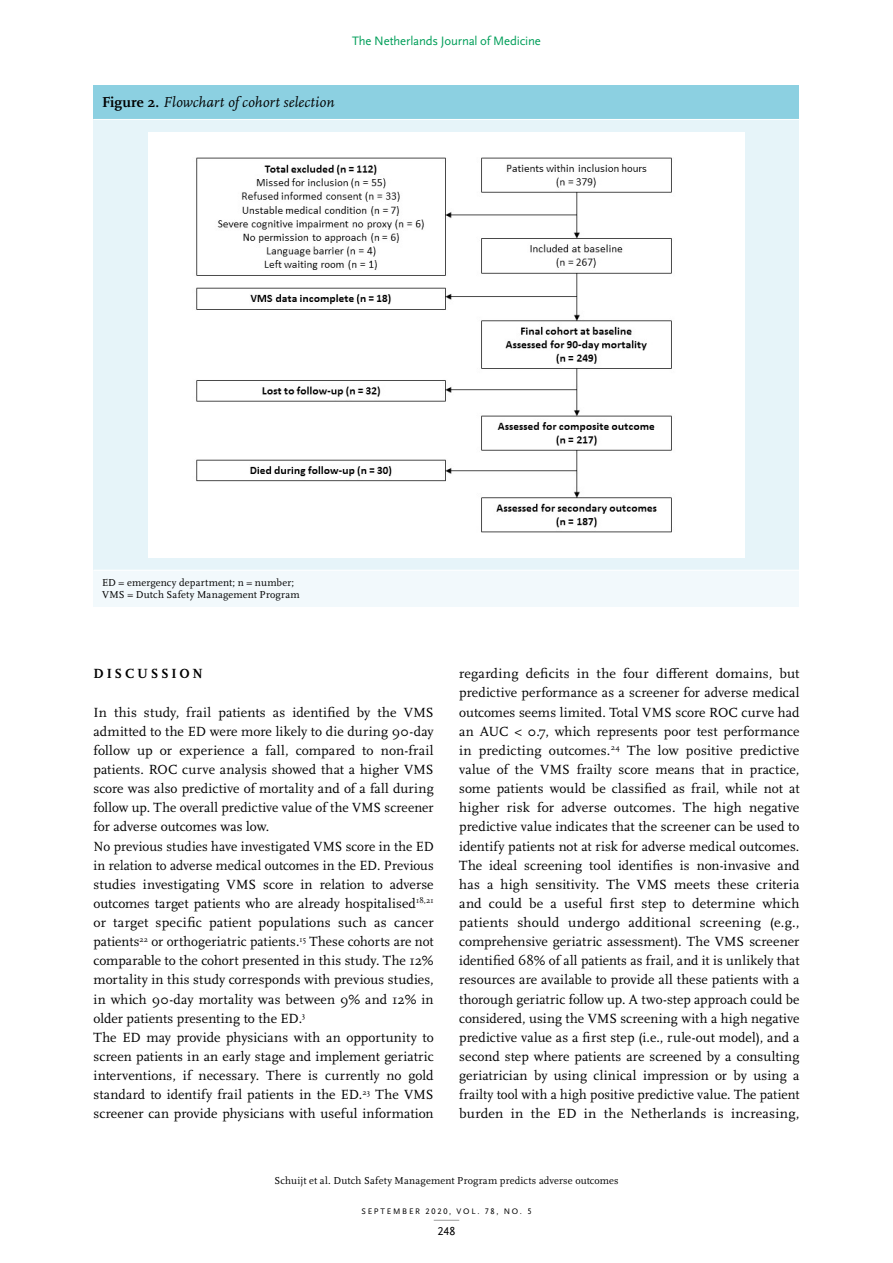
<style>
.page{position:relative;width:893px;height:1263px;background:#fff}
.page>*{position:absolute;margin:0;border:0;box-sizing:border-box;transform-origin:0 0}
.tabel-caption{font:italic 15px "Scala Pro";letter-spacing:.015em;color:#000}
.brood_grep{font:13.8px/19.2px "Scala Pro";letter-spacing:.01em;color:#000;text-align:justify}
.tussenkop_1{font:700 13.8px "Scala Pro";letter-spacing:.195em;color:#000}
.t1{font:12.75px "Scala Sans Pro";letter-spacing:-.01em;color:#009e59}
.t2{font:12px "Scala Sans Pro";color:#000}
.tabel_figuur-noot{font:10.5px/12px "Scala Pro";letter-spacing:.015em;color:#000}
.runningtitle{font:10.5px "Scala Pro";letter-spacing:.01em;color:#000}
.t3{font:8.4px "Scala Sans Pro";letter-spacing:.21em;color:#000}
.s1{font-weight:700;font-style:normal}
</style>
<div class="page">
<svg style="left:434px;top:1220px;width:25px;height:1px"></svg>
<div style="left:94px;top:85px;width:705px;height:34px;background:#8cd0e1"></div>
<div style="left:94px;top:119px;width:705px;height:451px;background:#e6f4f9"></div>
<div style="left:94px;top:570px;width:705px;height:37px;background:#f2f9fc"></div>
<hr style="left:94px;top:119px;width:705px;height:1px;background:#fff">
<hr style="left:94px;top:570px;width:705px;height:1px;background:#fff">
<img style="left:149px;top:132px;width:595px;height:425px">
<p class="t1" style="left:352px;top:34px;width:190px">The Netherlands Journal of Medicine</p>
<p class="tabel-caption" style="left:102px;top:93px;width:234px"><span class="s1">Figure 2.</span> Flowchart of cohort selection</p>
<p class="tabel_figuur-noot" style="left:102px;top:577px;width:199px">ED = emergency department; n = number;<br>VMS = Dutch Safety Management Program</p>
<p class="tussenkop_1" style="left:94px;top:666px;width:111px">DISCUSSION</p>
<p class="brood_grep" style="left:94px;top:703px;width:342px">In this study, frail patients as identified by the VMS admitted to the ED were more likely to die during 90-day follow up or experience a fall, compared to non-frail patients. ROC curve analysis showed that a higher VMS score was also predictive of mortality and of a fall during follow up. The overall predictive value of the VMS screener for adverse outcomes was low.</p>
<p class="brood_grep" style="left:94px;top:836px;width:342px">No previous studies have investigated VMS score in the ED in relation to adverse medical outcomes in the ED. Previous studies investigating VMS score in relation to adverse outcomes target patients who are already hospitalised<sup>18,21 </sup>or target specific patient populations such as cancer patients<sup>22</sup> or orthogeriatric patients.<sup>15</sup> These cohorts are not comparable to the cohort presented in this study. The 12% mortality in this study corresponds with previous studies, in which 90-day mortality was between 9% and 12% in older patients presenting to the ED.<sup>3</sup></p>
<p class="brood_grep" style="left:94px;top:1028px;width:342px">The ED may provide physicians with an opportunity to screen patients in an early stage and implement geriatric interventions, if necessary. There is currently no gold standard to identify frail patients in the ED.<sup>23</sup> The VMS screener can provide physicians with useful information</p>
<p class="brood_grep" style="left:459px;top:664px;width:342px">regarding deficits in the four different domains, but predictive performance as a screener for adverse medical outcomes seems limited. Total VMS score ROC curve had an AUC &lt; 0.7, which represents poor test performance in predicting outcomes.<sup>24</sup> The low positive predictive value of the VMS frailty score means that in practice, some patients would be classified as frail, while not at higher risk for adverse outcomes. The high negative predictive value indicates that the screener can be used to identify patients not at risk for adverse medical outcomes.<br>The ideal screening tool identifies is non-invasive and has a high sensitivity. The VMS meets these criteria and could be a useful first step to determine which patients should undergo additional screening (e.g., comprehensive geriatric assessment). The VMS screener identified 68% of all patients as frail, and it is unlikely that resources are available to provide all these patients with a thorough geriatric follow up. A two-step approach could be considered, using the VMS screening with a high negative predictive value as a first step (i.e., rule-out model), and a second step where patients are screened by a consulting geriatrician by using clinical impression or by using a frailty tool with a high positive predictive value. The patient burden in the ED in the Netherlands is increasing,</p>
<p class="runningtitle" style="left:274px;top:1174px;width:346px">Schuijt et al. Dutch Safety Management Program predicts adverse outcomes</p>
<p class="t3" style="left:361px;top:1206px;width:172px">SEPTEMBER 2020, VOL. 78, NO. 5</p>
<p class="t2" style="left:437px;top:1224px;width:19px">248</p>
</div>
